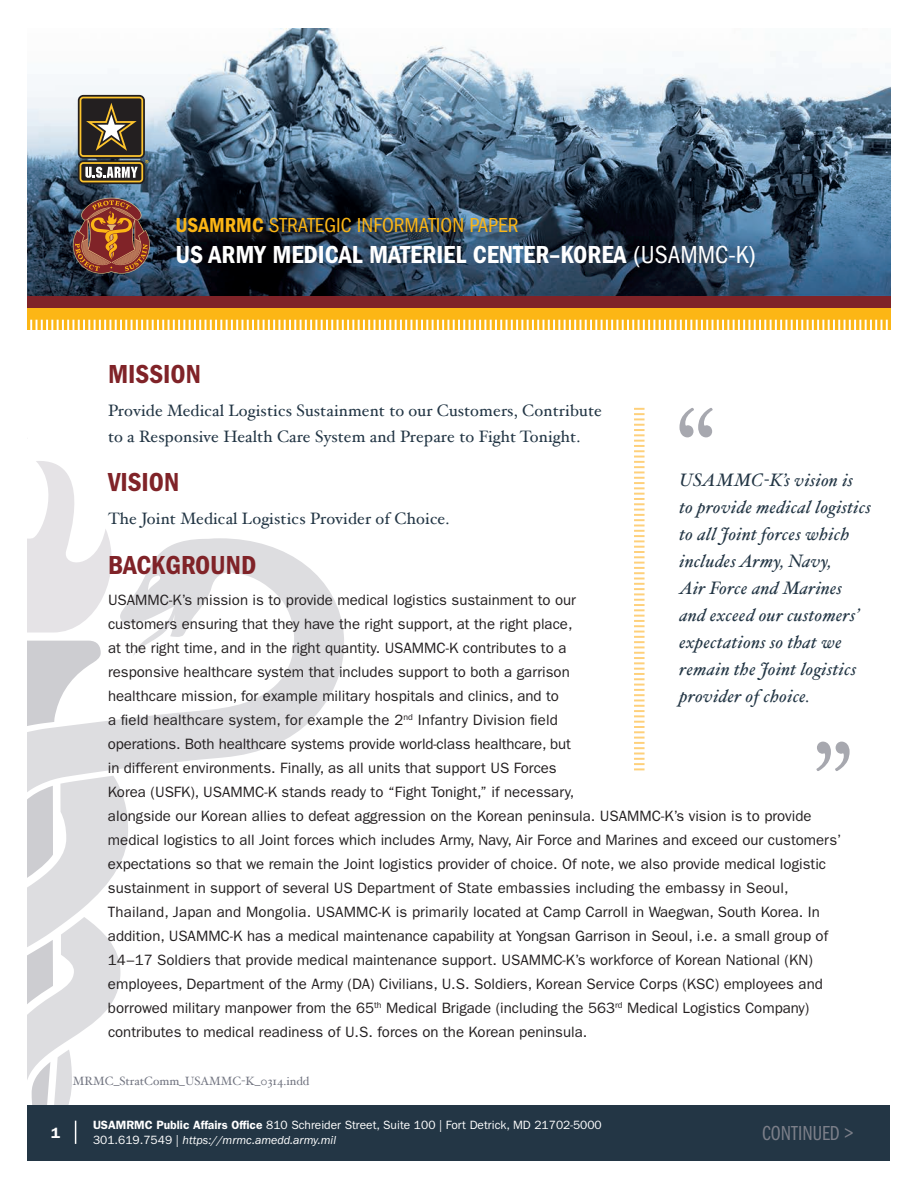
<style>
.page{position:relative;width:918px;height:1188px;background:#fff}
.page>*{position:absolute;margin:0;border:0;box-sizing:border-box;transform-origin:0 0}
.Headers{font:27px "ITC Franklin Gothic Std Dm Cd";color:#802328}
.t1{font:25.5px "ITC Franklin Gothic Std Dm Cd";color:#fff}
.t2{font:condensed 21px "ITC Franklin Gothic Std";color:#fcb615}
.t3{font:21px "ITC Franklin Gothic Std Bk Cp";color:#7c7f89}
.t4{font:italic 18px/27px "Hoefler Text";letter-spacing:.02em;color:#233645}
.Mission{font:16.5px/25.5px "Hoefler Text";letter-spacing:.01em;color:#233645}
.Body_Copy{font:15px/24px "ITC Franklin Gothic Std";color:#231f20}
.t5{font:600 15px "ITC Franklin Gothic Std";color:#fff}
.t6{font:12px/15px "ITC Franklin Gothic Std";color:#fff}
.t7{font:12px "Hoefler Text";color:#727581}
.s1{font-family:"ITC Franklin Gothic Std Dm Cd";font-stretch:normal}
.s2{font-family:"ITC Franklin Gothic Std";font-stretch:condensed}
.s3{font-weight:600}
.s4{font-style:italic}
</style>
<div class="page">
<svg style="left:34px;top:461px;width:75px;height:77px"></svg>
<svg style="left:28px;top:538px;width:316px;height:238px;fill:#e5e3e6"></svg>
<div style="left:28px;top:1105px;width:862px;height:55px;background:#233645"></div>
<img style="left:27px;top:28px;width:864px;height:268px">
<div style="left:27px;top:296px;width:864px;height:12px;background:#802328"></div>
<div style="left:27px;top:308px;width:864px;height:21px;background:#fcb615"></div>
<svg style="left:30px;top:320px;width:858px;height:10px"></svg>
<svg style="left:28px;top:776px;width:100px;height:368px"></svg>
<div style="left:179px;top:220px;width:351px;height:24px;background:#231f20;opacity:.75"></div>
<svg style="left:73px;top:198px;width:77px;height:76px;background:#864d3c"></svg>
<svg style="left:78px;top:160px;width:67px;height:24px"></svg>
<svg style="left:78px;top:95px;width:67px;height:64px"></svg>
<svg style="left:80px;top:97px;width:68px;height:85px;background:#635942"></svg>
<svg style="left:816px;top:742px;width:34px;height:29px"></svg>
<svg style="left:680px;top:408px;width:33px;height:29px"></svg>
<svg style="left:634px;top:408px;width:11px;height:362px"></svg>
<p class="t2" style="left:175px;top:214px;width:345px"><span class="s1">USAMRMC</span> STRATEGIC INFORMATION PAPER</p>
<p class="t1" style="left:175px;top:240px;width:582px">US ARMY MEDICAL MATERIEL CENTER–KOREA <span class="s2">(USAMMC-K)</span></p>
<h1 class="Headers" style="left:108px;top:359px;width:94px">MISSION</h1>
<p class="Mission" style="left:108px;top:398px;width:495px">Provide Medical Logistics Sustainment to our Customers, Contribute to a Responsive Health Care System and Prepare to Fight Tonight.</p>
<h1 class="Headers" style="left:108px;top:467px;width:73px">VISION</h1>
<p class="Mission" style="left:108px;top:506px;width:343px">The Joint Medical Logistics Provider of Choice.</p>
<h1 class="Headers" style="left:108px;top:549px;width:150px">BACKGROUND</h1>
<p class="Body_Copy" style="left:108px;top:588px;width:735px">USAMMC-K’s mission is to provide medical logistics sustainment to our<br>customers ensuring that they have the right support, at the right place,<br>at the right time, and in the right quantity. USAMMC-K contributes to a<br>responsive healthcare system that includes support to both a garrison<br>healthcare mission, for example military hospitals and clinics, and to<br>a field healthcare system, for example the 2<sup>nd</sup> Infantry Division field<br>operations. Both healthcare systems provide world-class healthcare, but<br>in different environments. Finally, as all units that support US Forces<br>Korea (USFK), USAMMC-K stands ready to “Fight Tonight,” if necessary,<br>alongside our Korean allies to defeat aggression on the Korean peninsula. USAMMC-K’s vision is to provide medical logistics to all Joint forces which includes Army, Navy, Air Force and Marines and exceed our customers’ expectations so that we remain the Joint logistics provider of choice. Of note, we also provide medical logistic sustainment in support of several US Department of State embassies including the embassy in Seoul, Thailand, Japan and Mongolia. USAMMC-K is primarily located at Camp Carroll in Waegwan, South Korea. In addition, USAMMC-K has a medical maintenance capability at Yongsan Garrison in Seoul, i.e. a small group of 14–17 Soldiers that provide medical maintenance support. USAMMC-K’s workforce of Korean National (KN) employees, Department of the Army (DA) Civilians, U.S. Soldiers, Korean Service Corps (KSC) employees and borrowed military manpower from the 65<sup>th</sup> Medical Brigade (including the 563<sup>rd</sup> Medical Logistics Company) contributes to medical readiness of U.S. forces on the Korean peninsula.</p>
<p class="t7" style="left:73px;top:1074px;width:238px">MRMC_StratComm_USAMMC-K_0314.indd</p>
<p class="t4" style="left:680px;top:467px;width:193px">USAMMC-K’s vision is to provide medical logistics to all Joint forces which includes Army, Navy,<br>Air Force and Marines and exceed our customers’ expectations so that we remain the Joint logistics provider of choice.</p>
<p class="t6" style="left:93px;top:1117px;width:510px"><span class="s3">USAMRMC Public Affairs Office</span> 810 Schreider Street, Suite 100 | Fort Detrick, MD 21702-5000<br>301.619.7549 | <span class="s4">https://mrmc.amedd.army.mil</span></p>
<p class="t5" style="left:51px;top:1124px;width:10px">1</p>
<h3 class="t3" style="left:762px;top:1121px;width:93px">CONTINUED &gt;</h3>
</div>
